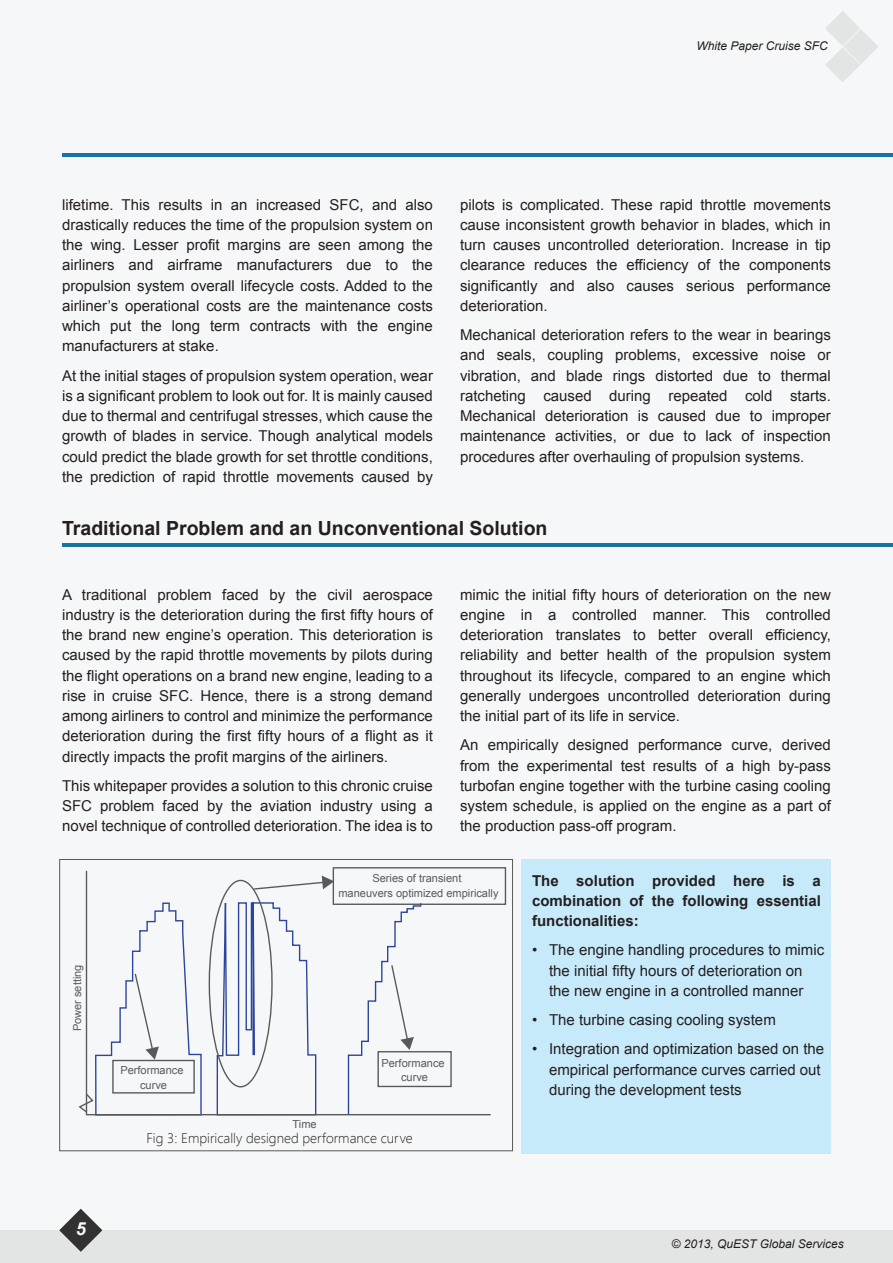
<style>
.page{position:relative;width:893px;height:1263px;background:#f6f7f8}
.page>*{position:absolute;margin:0;border:0;box-sizing:border-box;transform-origin:0 0}
.t1{font:700 19.5px "Arial";color:#231f20}
.t2{font:italic 700 18px "Arial";color:#fff}
.t3{font:15px/20.2px "Arial";color:#231f20;text-align:justify}
.t4{font:700 15px/20.2px "Arial";color:#231f20;text-align:justify}
.t5{font:300 13.8px "Segoe UI";color:#231f20}
.t6{font:italic 12px "Arial";color:#231f20}
.t7{font:11.1px/14.2px "Arial";color:#58595b;text-align:center}
</style>
<div class="page">
<hr style="left:62px;top:153px;width:831px;height:3px;background:#1673a4">
<hr style="left:62px;top:543px;width:831px;height:3px;background:#1673a4">
<div style="left:0;top:1230px;width:893px;height:33px;background:#e3e5e4"></div>
<svg style="left:59px;top:1209px;width:43px;height:43px"></svg>
<svg style="left:825px;top:11px;width:53px;height:71px"></svg>
<div style="left:59px;top:859px;width:454px;height:292px;border:1px solid #58595b"></div>
<svg style="left:216px;top:859px;width:118px;height:10px"></svg>
<div style="left:333px;top:867px;width:173px;height:38px;border:1px solid #58595b"></div>
<svg style="left:85px;top:869px;width:407px;height:247px"></svg>
<svg style="left:78px;top:902px;width:124px;height:214px"></svg>
<div style="left:522px;top:859px;width:309px;height:295px;background:#c7eafb"></div>
<p class="t6" style="left:696px;top:38px;width:133px">White Paper Cruise SFC</p>
<p class="t3" style="left:62px;top:194px;width:372px">lifetime. This results in an increased SFC, and also drastically reduces the time of the propulsion system on the wing. Lesser profit margins are seen among the airliners and airframe manufacturers due to the propulsion system overall lifecycle costs. Added to the airliner’s operational costs are the maintenance costs which put the long term contracts with the engine manufacturers at stake.</p>
<p class="t3" style="left:62px;top:365px;width:372px">At the initial stages of propulsion system operation, wear is a significant problem to look out for. It is mainly caused due to thermal and centrifugal stresses, which cause the growth of blades in service. Though analytical models could predict the blade growth for set throttle conditions, the prediction of rapid throttle movements caused by</p>
<p class="t3" style="left:460px;top:194px;width:372px">pilots is complicated. These rapid throttle movements cause inconsistent growth behavior in blades, which in turn causes uncontrolled deterioration. Increase in tip clearance reduces the efficiency of the components significantly and also causes serious performance deterioration.</p>
<p class="t3" style="left:460px;top:325px;width:372px">Mechanical deterioration refers to the wear in bearings and seals, coupling problems, excessive noise or vibration, and blade rings distorted due to thermal ratcheting caused during repeated cold starts.<br>Mechanical deterioration is caused due to improper maintenance activities, or due to lack of inspection procedures after overhauling of propulsion systems.</p>
<h1 class="t1" style="left:62px;top:516px;width:487px">Traditional Problem and an Unconventional Solution</h1>
<p class="t3" style="left:62px;top:584px;width:372px">A traditional problem faced by the civil aerospace industry is the deterioration during the first fifty hours of the brand new engine’s operation. This deterioration is caused by the rapid throttle movements by pilots during the flight operations on a brand new engine, leading to a rise in cruise SFC. Hence, there is a strong demand among airliners to control and minimize the performance deterioration during the first fifty hours of a flight as it directly impacts the profit margins of the airliners.</p>
<p class="t3" style="left:62px;top:776px;width:372px">This whitepaper provides a solution to this chronic cruise SFC problem faced by the aviation industry using a novel technique of controlled deterioration. The idea is to</p>
<p class="t3" style="left:460px;top:584px;width:372px">mimic the initial fifty hours of deterioration on the new engine in a controlled manner. This controlled deterioration translates to better overall efficiency, reliability and better health of the propulsion system throughout its lifecycle, compared to an engine which generally undergoes uncontrolled deterioration during the initial part of its life in service.</p>
<p class="t3" style="left:460px;top:735px;width:372px">An empirically designed performance curve, derived from the experimental test results of a high by-pass turbofan engine together with the turbine casing cooling system schedule, is applied on the engine as a part of the production pass-off program.</p>
<p class="t7" style="left:70px;top:1031px;width:68px;rotate:-90deg">Power setting</p>
<p class="t2" style="left:76px;top:1216px;width:12px">5</p>
<p class="t7" style="left:338px;top:871px;width:162px">Series of transient<br>maneuvers optimized empirically</p>
<p class="t4" style="left:532px;top:871px;width:290px">The solution provided here is a combination of the following essential functionalities:</p>
<p class="t3" style="left:532px;top:940px;width:294px;text-align:center">• The engine handling procedures to mimic the initial fifty hours of deterioration on<br>the new engine in a controlled manner</p>
<p class="t3" style="left:532px;top:1010px;width:245px">• The turbine casing cooling system</p>
<p class="t3" style="left:549px;top:1039px;width:277px;text-align:left;text-indent:-17px">• Integration and optimization based on the empirical performance curves carried out during the development tests</p>
<p class="t7" style="left:120px;top:1063px;width:65px">Performance curve</p>
<p class="t7" style="left:381px;top:1056px;width:65px">Performance curve</p>
<p class="t7" style="left:293px;top:1117px;width:26px">Time</p>
<p class="t5" style="left:147px;top:1128px;width:268px">Fig 3: Empirically designed performance curve</p>
<p class="t6" style="left:672px;top:1236px;width:174px">© 2013, QuEST Global Services</p>
</div>
